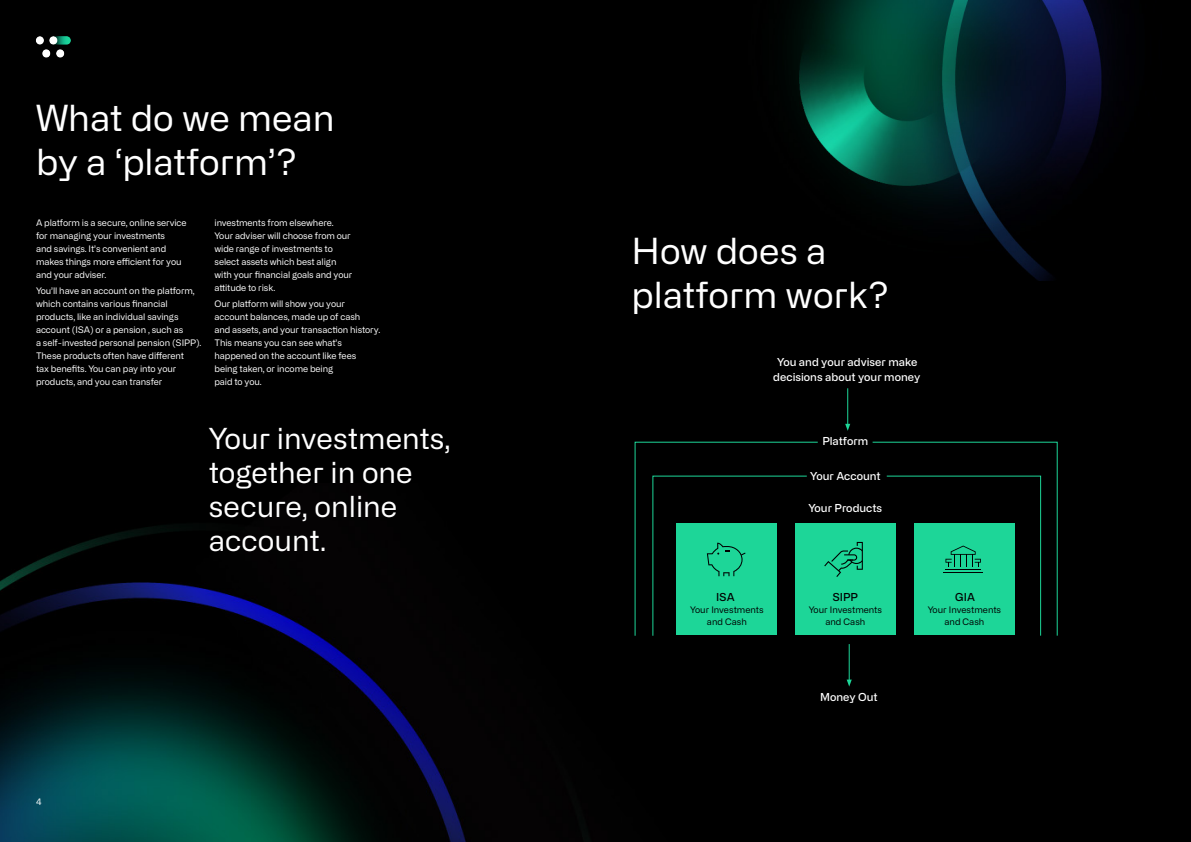
<style>
.page{position:relative;width:1191px;height:842px;background:#000}
.page>*{position:absolute;margin:0;border:0;box-sizing:border-box;transform-origin:0 0}
.t1{font:36px/44px "Alliance No.2";color:#fff}
.t2{font:29px/34px "Alliance No.2";color:#fff}
.t3{font:500 11px/15px "Alliance No.2";color:#fff;text-align:center}
.t4{font:500 11px "Alliance No.2";color:#000}
.t5{font:9px/13px "Alliance No.2";letter-spacing:-.01em;color:#fff}
.t6{font:9px/12px "Alliance No.2";color:#000;text-align:center}
</style>
<div class="page">
<img style="left:0;top:523px;width:871px;height:319px">
<img style="left:794px;top:0;width:318px;height:281px">
<img style="left:36px;top:36px;width:35px;height:21px">
<hr style="left:847px;top:388px;width:1px;height:37px;background:#1dd698">
<svg style="left:845px;top:424px;width:5px;height:7px"></svg>
<svg style="left:871px;top:441px;width:187px;height:195px"></svg>
<svg style="left:634px;top:441px;width:184px;height:196px"></svg>
<hr style="left:848px;top:644px;width:1px;height:37px;background:#1dd698">
<svg style="left:846px;top:680px;width:5px;height:7px"></svg>
<div style="left:795px;top:524px;width:100px;height:111px;background:#1dd698"></div>
<svg style="left:824px;top:542px;width:39px;height:35px"></svg>
<p class="t1" style="left:36px;top:96px;width:300px">What do we mean by a ‘platform’?</p>
<p class="t5" style="left:36px;top:216px;width:152px">A platform is a secure, online service for managing your investments<br>and savings. It’s convenient and makes things more efficient for you and your adviser.</p>
<p class="t5" style="left:36px;top:284px;width:167px">You’ll have an account on the platform, which contains various financial products, like an individual savings account (ISA) or a pension , such as<br>a self-invested personal pension (SIPP).<br>These products often have different<br>tax benefits. You can pay into your products, and you can transfer</p>
<p class="t5" style="left:214px;top:216px;width:139px">investments from elsewhere.<br>Your adviser will choose from our wide range of investments to select assets which best align with your financial goals and your attitude to risk.</p>
<p class="t5" style="left:214px;top:297px;width:167px">Our platform will show you your account balances, made up of cash<br>and assets, and your transaction history.<br>This means you can see what’s happened on the account like fees being taken, or income being<br>paid to you.</p>
<p class="t5" style="left:36px;top:796px;width:7px">4</p>
<p class="t2" style="left:209px;top:421px;width:243px">Your investments, together in one secure, online account.</p>
<p class="t1" style="left:631px;top:229px;width:259px">How does a platform work?</p>
<p class="t3" style="left:773px;top:354px;width:149px">You and your adviser make decisions about your money</p>
<p class="t3" style="left:822px;top:434px;width:47px">Platform</p>
<p class="t3" style="left:810px;top:469px;width:72px">Your Account</p>
<p class="t3" style="left:808px;top:500px;width:75px">Your Products</p>
<p class="t4" style="left:716px;top:590px;width:20px">ISA</p>
<p class="t4" style="left:955px;top:590px;width:21px">GIA</p>
<p class="t6" style="left:690px;top:604px;width:75px">Your Investments and Cash</p>
<p class="t6" style="left:808px;top:604px;width:75px">Your Investments and Cash</p>
<p class="t4" style="left:832px;top:590px;width:27px">SIPP</p>
<p class="t6" style="left:927px;top:604px;width:75px">Your Investments and Cash</p>
<p class="t3" style="left:820px;top:689px;width:59px">Money Out</p>
</div>
